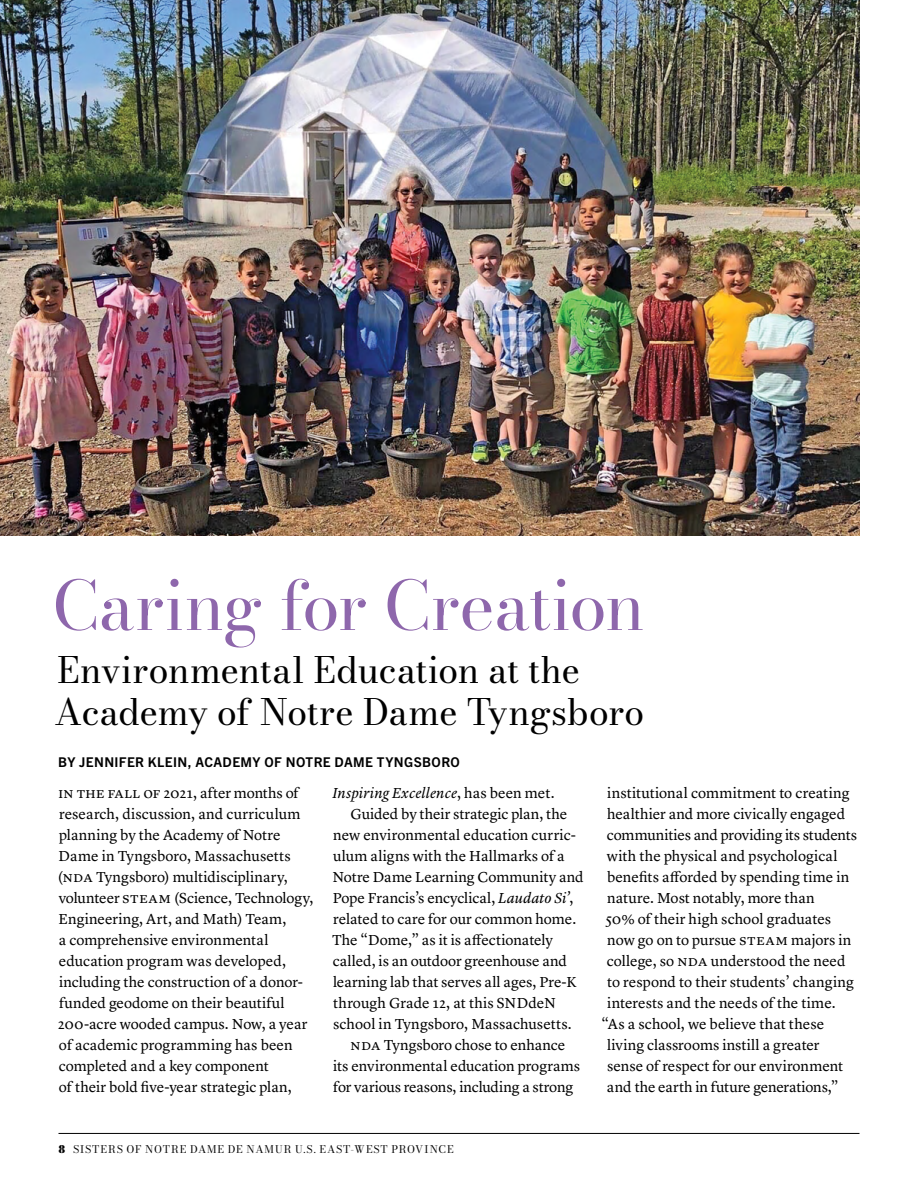
<style>
.page{position:relative;width:918px;height:1188px;background:#fff}
.page>*{position:absolute;margin:0;border:0;box-sizing:border-box;transform-origin:0 0}
.t1{font:67.5px "Bodoni Moda 18 pt";letter-spacing:-.01em;color:#8e67ac}
.t2{font:36px/42px "Bodoni Moda 9 pt";letter-spacing:-.015em;color:#000}
.Body_Text{font:15px/21px "Lyon Text";letter-spacing:.005em;color:#000}
.Body_Text-2{font:italic 15px "Lyon Text";letter-spacing:.01em;color:#000}
.t3{font:700 13.5px "Trade Gothic Next LT Pro";letter-spacing:.03em;color:#000}
.t4{font:10.5px "Bodoni Moda 9 pt";letter-spacing:.085em;color:#000}
.s1{font-style:normal}
.s2{font-style:italic}
.s3{font-weight:900}
</style>
<div class="page">
<hr style="left:58px;top:1133px;width:802px;height:1px;background:#000">
<img style="left:0;top:0;width:860px;height:536px">
<p class="t1" style="left:53px;top:559px;width:594px">Caring for Creation</p>
<p class="t2" style="left:54px;top:648px;width:592px">Environmental Education at the<br>Academy of Notre Dame Tyngsboro</p>
<p class="t3" style="left:58px;top:752px;width:403px">BY JENNIFER KLEIN, ACADEMY OF NOTRE DAME TYNGSBORO</p>
<p class="Body_Text-2" style="left:332px;top:782px;width:224px">Inspiring Excellence<span class="s1">, has been met.</span></p>
<p class="Body_Text" style="left:332px;top:802px;width:253px;text-indent:18px">Guided by their strategic plan, the new environmental education curric&shy;ulum aligns with the Hallmarks of a Notre Dame Learning Community and Pope Francis’s encyclical, <span class="s2">Laudato Si’</span>, related to care for our common home.<br>The “Dome,” as it is affectionately called, is an outdoor greenhouse and learning lab that serves all ages, Pre-K through Grade 12, at this SNDdeN school in Tyngsboro, Massachusetts.</p>
<p class="Body_Text" style="left:333px;top:1033px;width:248px;text-align:center">nda Tyngsboro chose to enhance<br>its environmental education programs for various reasons, including a strong</p>
<p class="Body_Text" style="left:58px;top:781px;width:257px">in the fall of 2021, after months of research, discussion, and curriculum planning by the Academy of Notre Dame in Tyngsboro, Massachusetts (nda Tyngsboro) multidisciplinary, volunteer steam (Science, Technology, Engineering, Art, and Math) Team,<br>a comprehensive environmental education program was developed, including the construction of a donor&shy;funded geodome on their beautiful 200-acre wooded campus. Now, a year of academic programming has been completed and a key component<br>of their bold five-year strategic plan,</p>
<p class="Body_Text" style="left:607px;top:781px;width:244px">institutional commitment to creating</p>
<p class="Body_Text" style="left:607px;top:802px;width:240px">healthier and more civically engaged</p>
<p class="Body_Text" style="left:607px;top:823px;width:252px">communities and providing its students</p>
<p class="Body_Text" style="left:607px;top:844px;width:232px">with the physical and psychological</p>
<p class="Body_Text" style="left:607px;top:865px;width:244px">benefits afforded by spending time in</p>
<p class="Body_Text" style="left:607px;top:886px;width:209px">nature. Most notably, more than</p>
<p class="Body_Text" style="left:606px;top:907px;width:227px">50% of their high school graduates</p>
<p class="Body_Text" style="left:607px;top:928px;width:246px">now go on to pursue steam majors in</p>
<p class="Body_Text" style="left:607px;top:949px;width:240px">college, so nda understood the need</p>
<p class="Body_Text" style="left:607px;top:970px;width:248px">to respond to their students’ changing</p>
<p class="Body_Text" style="left:607px;top:991px;width:230px">interests and the needs of the time.</p>
<p class="Body_Text" style="left:602px;top:1012px;width:224px">“As a school, we believe that these</p>
<p class="Body_Text" style="left:607px;top:1033px;width:214px">living classrooms instill a greater</p>
<p class="Body_Text" style="left:607px;top:1054px;width:237px">sense of respect for our environment</p>
<p class="Body_Text" style="left:607px;top:1075px;width:233px">and the earth in future generations,”</p>
<p class="t4" style="left:58px;top:1142px;width:397px"><span class="s3">8</span> SISTERS OF NOTRE DAME DE NAMUR U.S. EAST-WEST PROVINCE</p>
</div>
